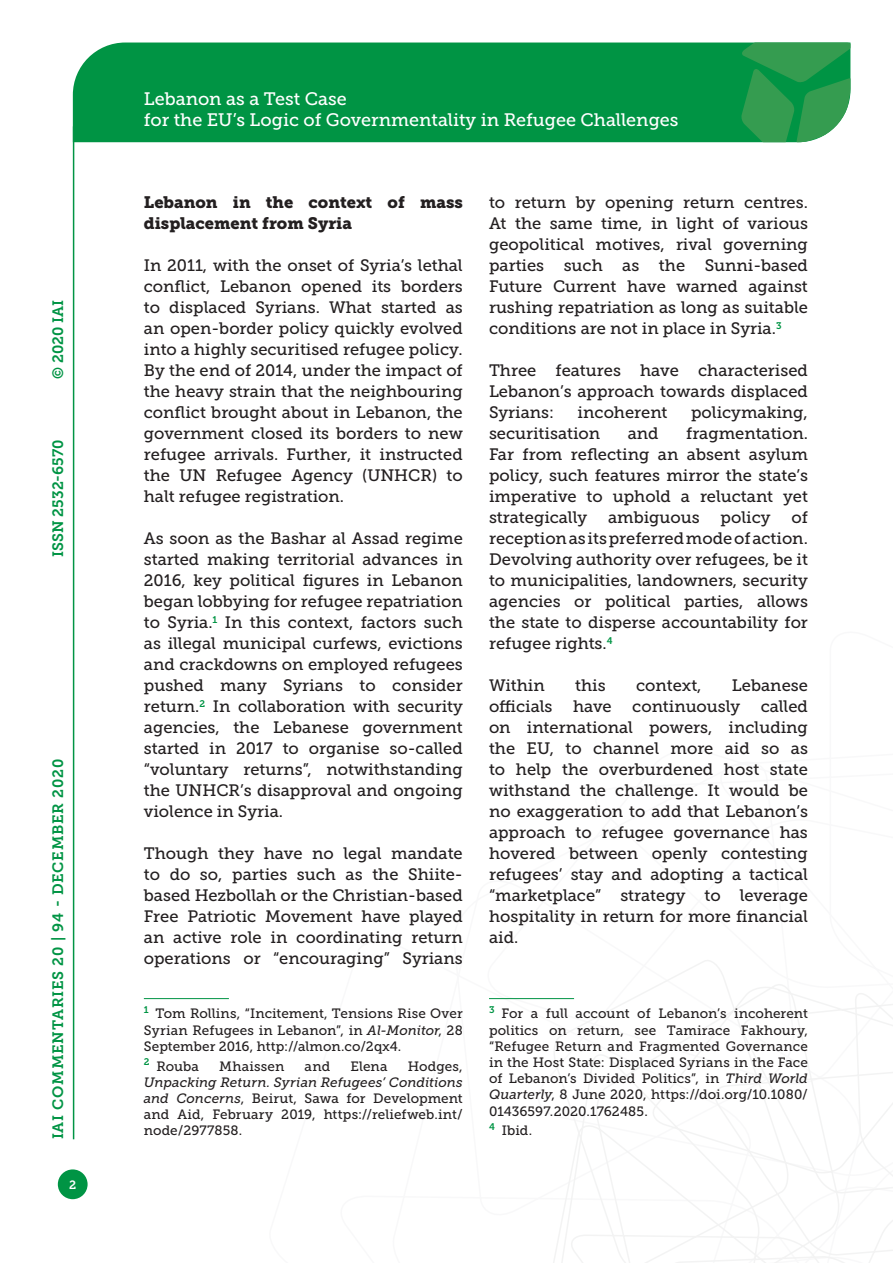
<style>
.page{position:relative;width:893px;height:1263px;background:#fff}
.page>*{position:absolute;margin:0;border:0;box-sizing:border-box;transform-origin:0 0}
.t1{font:18px/21.6px "Museo Slab 500";color:#fff}
.Testo{font:16.5px/21px "Museo Slab 500";color:#231f20;text-align:justify}
.Testo-2{font:16.5px/21px "Museo Slab 900";color:#231f20}
.t2{font:15px "Museo Slab 700";letter-spacing:.05em;color:#009444}
.t3{font:15px "Museo Slab 700";color:#009444}
.Nota{font:13.5px/16.2px "Museo Slab 500";letter-spacing:.005em;color:#231f20;text-align:justify}
.t4{font:12px "Museo Slab 700";color:#fff}
.s1{font-style:italic}
</style>
<div class="page">
<svg style="left:531px;top:960px;width:362px;height:303px"></svg>
<div style="left:73px;top:43px;width:668px;height:99px;background:#009444"></div>
<svg style="left:741px;top:43px;width:109px;height:99px;background:#319e55"></svg>
<div style="left:58px;top:1169px;width:30px;height:30px;background:#009444;border-radius:50%"></div>
<hr style="left:73px;top:126px;width:1px;height:1013px;background:#009444">
<hr style="left:144px;top:998px;width:85px;height:1px;background:#009444">
<hr style="left:489px;top:998px;width:85px;height:1px;background:#009444">
<p class="t2" style="left:50px;top:379px;width:80px;rotate:-90deg">© 2020 IAI</p>
<p class="t3" style="left:50px;top:557px;width:119px;rotate:-90deg">ISSN 2532-6570</p>
<p class="t2" style="left:50px;top:1139px;width:382px;rotate:-90deg">IAI COMMENTARIES 20 | 94 - DECEMBER 2020</p>
<p class="t4" style="left:69px;top:1178px;width:9px">2</p>
<p class="t1" style="left:144px;top:88px;width:536px">Lebanon as a Test Case<br>for the EU’s Logic of Governmentality in Refugee Challenges</p>
<p class="Testo-2" style="left:144px;top:192px;width:320px">Lebanon in the context of mass displacement from Syria</p>
<p class="Testo" style="left:144px;top:255px;width:320px">In 2011, with the onset of Syria’s lethal conflict, Lebanon opened its borders to displaced Syrians. What started as an open-border policy quickly evolved into a highly securitised refugee policy.<br>By the end of 2014, under the impact of the heavy strain that the neighbouring conflict brought about in Lebanon, the government closed its borders to new refugee arrivals. Further, it instructed the UN Refugee Agency (UNHCR) to halt refugee registration.</p>
<p class="Testo" style="left:144px;top:528px;width:320px">As soon as the Bashar al Assad regime started making territorial advances in 2016, key political figures in Lebanon began lobbying for refugee repatriation to Syria.<sup>1</sup> In this context, factors such as illegal municipal curfews, evictions and crackdowns on employed refugees pushed many Syrians to consider return.<sup>2</sup> In collaboration with security agencies, the Lebanese government started in 2017 to organise so-called “voluntary returns”, notwithstanding the UNHCR’s disapproval and ongoing violence in Syria.</p>
<p class="Testo" style="left:144px;top:843px;width:320px">Though they have no legal mandate to do so, parties such as the Shiite&shy;based Hezbollah or the Christian-based Free Patriotic Movement have played an active role in coordinating return operations or “encouraging” Syrians</p>
<p class="Nota" style="left:144px;top:1006px;width:320px"><sup>1</sup> Tom Rollins, “Incitement, Tensions Rise Over Syrian Refugees in Lebanon”, in <span class="s1">Al-Monitor</span>, 28<br>September 2016, http://almon.co/2qx4.</p>
<p class="Nota" style="left:144px;top:1058px;width:57px"><sup>2</sup> Rouba</p>
<p class="Nota" style="left:219px;top:1058px;width:67px">Mhaissen</p>
<p class="Nota" style="left:305px;top:1058px;width:27px">and</p>
<p class="Nota" style="left:350px;top:1058px;width:39px">Elena</p>
<p class="Nota" style="left:144px;top:1058px;width:320px;text-indent:264px">Hodges, <span class="s1">Unpacking Return. Syrian Refugees’ Conditions and Concerns</span>, Beirut, Sawa for Development and Aid, February 2019, https://reliefweb.int/ node/2977858.</p>
<p class="Testo" style="left:489px;top:192px;width:320px">to return by opening return centres.<br>At the same time, in light of various geopolitical motives, rival governing parties such as the Sunni-based Future Current have warned against rushing repatriation as long as suitable conditions are not in place in Syria.<sup>3</sup></p>
<p class="Testo" style="left:489px;top:360px;width:320px">Three features have characterised Lebanon’s approach towards displaced Syrians:</p>
<p class="Testo" style="left:578px;top:402px;width:91px">incoherent</p>
<p class="Testo" style="left:691px;top:402px;width:118px">policymaking,</p>
<p class="Testo" style="left:489px;top:423px;width:113px">securitisation</p>
<p class="Testo" style="left:628px;top:423px;width:32px">and</p>
<p class="Testo" style="left:489px;top:423px;width:320px;text-indent:197px">fragmentation.<br>Far from reflecting an absent asylum policy, such features mirror the state’s imperative to uphold a reluctant yet strategically</p>
<p class="Testo" style="left:489px;top:507px;width:320px;text-indent:302px">of reception as its preferred mode of action.<br>Devolving authority over refugees, be it to municipalities, landowners, security agencies or political parties, allows the state to disperse accountability for refugee rights.<sup>4</sup></p>
<p class="Testo" style="left:489px;top:675px;width:57px">Within</p>
<p class="Testo" style="left:575px;top:675px;width:32px">this</p>
<p class="Testo" style="left:636px;top:675px;width:67px">context,</p>
<p class="Testo" style="left:608px;top:507px;width:93px">ambiguous</p>
<p class="Testo" style="left:721px;top:507px;width:51px">policy</p>
<p class="Testo" style="left:489px;top:675px;width:320px;text-indent:243px">Lebanese officials have continuously called on international powers, including the EU, to channel more aid so as to help the overburdened host state withstand the challenge. It would be no exaggeration to add that Lebanon’s approach to refugee governance has hovered between openly contesting refugees’ stay and adopting a tactical “marketplace” strategy to leverage hospitality in return for more financial aid.</p>
<p class="Nota" style="left:489px;top:1006px;width:320px"><sup>3</sup> For a full account of Lebanon’s incoherent politics on return, see Tamirace Fakhoury, “Refugee Return and Fragmented Governance in the Host State: Displaced Syrians in the Face of Lebanon’s Divided Politics”, in <span class="s1">Third World Quarterly</span>, 8 June 2020, https://doi.org/10.1080/ 01436597.2020.1762485.</p>
<p class="Nota" style="left:489px;top:1123px;width:45px"><sup>4</sup> Ibid.</p>
</div>
